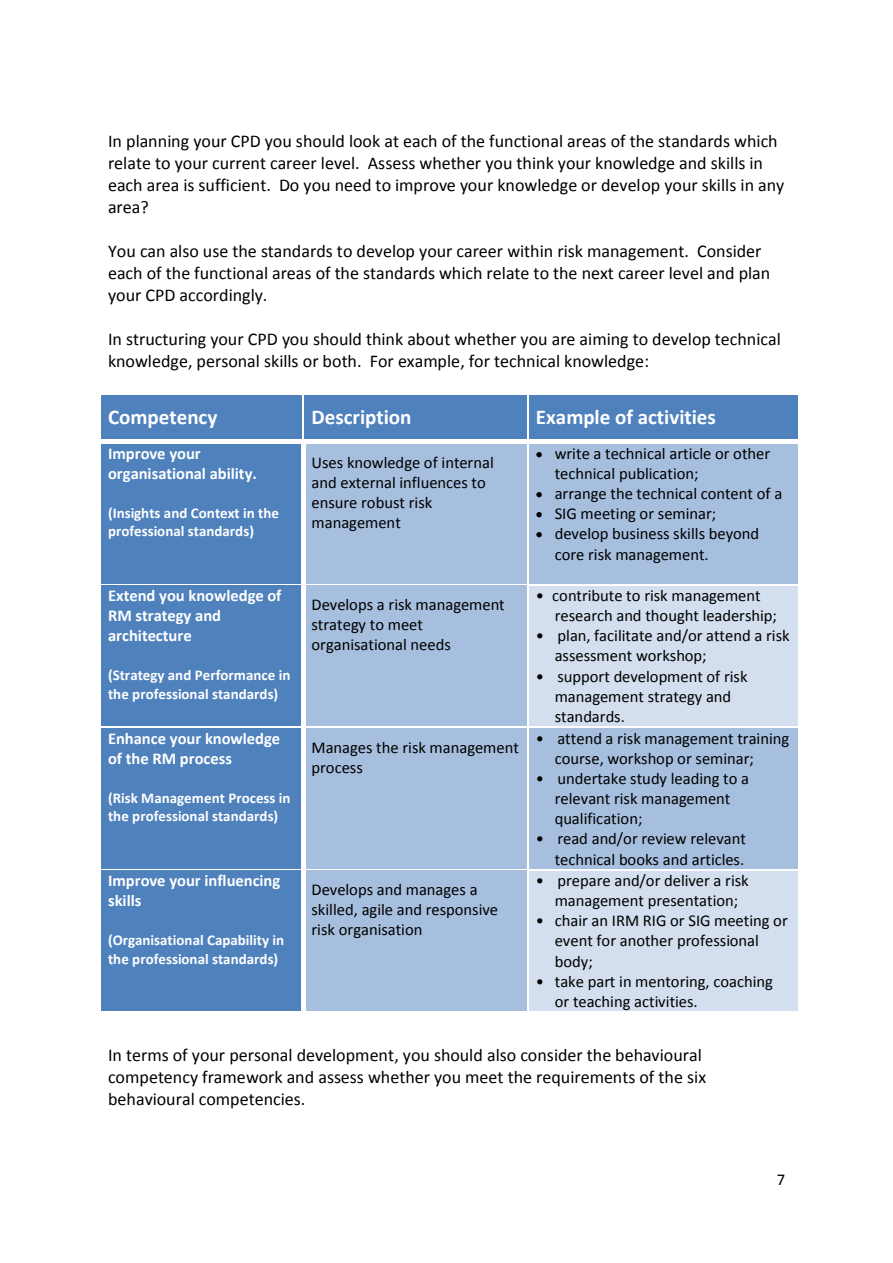
<style>
.page{position:relative;width:893px;height:1263px;background:#fff}
.page>*{position:absolute;margin:0;border:0;box-sizing:border-box;transform-origin:0 0}
.t1{font:700 21px "Calibri";color:#fff}
.t2{font:18px/21.9px "Calibri";color:#000}
.t3{font:16.5px/20.1px "Calibri";color:#000}
.t4{font:700 16.5px/20.1px "Calibri";color:#fff}
.t5{font:700 15px/18.3px "Calibri";color:#fff}
</style>
<div class="page">
<div style="left:101px;top:395px;width:202px;height:44px;background:#4f81bd"></div>
<div style="left:304px;top:395px;width:223px;height:44px;background:#4f81bd"></div>
<div style="left:529px;top:395px;width:269px;height:44px;background:#4f81bd"></div>
<div style="left:101px;top:443px;width:200px;height:141px;background:#4f81bd"></div>
<div style="left:304px;top:443px;width:223px;height:141px;background:#a7bfde"></div>
<div style="left:529px;top:443px;width:269px;height:141px;background:#a7bfde"></div>
<div style="left:301px;top:443px;width:5px;height:141px;background:#fff"></div>
<div style="left:101px;top:586px;width:200px;height:141px;background:#4f81bd"></div>
<div style="left:304px;top:586px;width:223px;height:141px;background:#a7bfde"></div>
<div style="left:528px;top:586px;width:270px;height:141px;background:#d3dfee"></div>
<hr style="left:101px;top:585px;width:200px;height:1px;background:#4f81bd">
<hr style="left:306px;top:585px;width:221px;height:1px;background:#a7bfde">
<div style="left:301px;top:585px;width:5px;height:142px;background:#fff"></div>
<hr style="left:527px;top:585px;width:2px;height:142px;background:#fff">
<div style="left:101px;top:728px;width:200px;height:141px;background:#4f81bd"></div>
<div style="left:304px;top:728px;width:223px;height:141px;background:#a7bfde"></div>
<div style="left:529px;top:728px;width:269px;height:141px;background:#a7bfde"></div>
<div style="left:301px;top:728px;width:5px;height:141px;background:#fff"></div>
<div style="left:101px;top:871px;width:200px;height:141px;background:#4f81bd"></div>
<div style="left:304px;top:871px;width:223px;height:141px;background:#a7bfde"></div>
<div style="left:528px;top:871px;width:270px;height:141px;background:#d3dfee"></div>
<hr style="left:101px;top:870px;width:200px;height:1px;background:#4f81bd">
<hr style="left:306px;top:870px;width:221px;height:1px;background:#a7bfde">
<div style="left:301px;top:870px;width:5px;height:142px;background:#fff"></div>
<hr style="left:527px;top:870px;width:2px;height:142px;background:#fff">
<p class="t2" style="left:108px;top:130px;width:678px">In planning your CPD you should look at each of the functional areas of the standards which relate to your current career level. Assess whether you think your knowledge and skills in each area is sufficient. Do you need to improve your knowledge or develop your skills in any area?</p>
<p class="t2" style="left:108px;top:240px;width:664px">You can also use the standards to develop your career within risk management. Consider each of the functional areas of the standards which relate to the next career level and plan your CPD accordingly.</p>
<p class="t2" style="left:108px;top:328px;width:674px">In structuring your CPD you should think about whether you are aiming to develop technical knowledge, personal skills or both. For example, for technical knowledge:</p>
<p class="t1" style="left:108px;top:404px;width:111px">Competency</p>
<p class="t1" style="left:311px;top:404px;width:101px">Description</p>
<p class="t1" style="left:536px;top:404px;width:181px">Example of activities</p>
<p class="t4" style="left:108px;top:443px;width:150px">Improve your organisational ability.</p>
<p class="t5" style="left:108px;top:504px;width:173px">(Insights and Context in the professional standards)</p>
<p class="t3" style="left:311px;top:452px;width:184px">Uses knowledge of internal and external influences to ensure robust risk management</p>
<p class="t3" style="left:555px;top:443px;width:217px;text-indent:-19px">• write a technical article or other technical publication;</p>
<p class="t3" style="left:536px;top:484px;width:248px">• arrange the technical content of a</p>
<p class="t3" style="left:536px;top:504px;width:182px">• SIG meeting or seminar;</p>
<p class="t3" style="left:555px;top:524px;width:206px;text-indent:-19px">• develop business skills beyond core risk management.</p>
<p class="t4" style="left:108px;top:586px;width:175px">Extend you knowledge of<br>RM strategy and architecture</p>
<p class="t5" style="left:108px;top:666px;width:184px">(Strategy and Performance in the professional standards)</p>
<p class="t4" style="left:108px;top:728px;width:174px">Enhance your knowledge of the RM process</p>
<p class="t5" style="left:108px;top:789px;width:184px">(Risk Management Process in the professional standards)</p>
<p class="t3" style="left:311px;top:595px;width:195px">Develops a risk management strategy to meet organisational needs</p>
<p class="t3" style="left:555px;top:586px;width:224px;text-indent:-19px">• contribute to risk management research and thought leadership;</p>
<p class="t3" style="left:555px;top:626px;width:237px;text-indent:-19px">• plan, facilitate and/or attend a risk assessment workshop;</p>
<p class="t3" style="left:555px;top:666px;width:194px;text-indent:-19px">• support development of risk management strategy and standards.</p>
<p class="t3" style="left:311px;top:737px;width:209px">Manages the risk management process</p>
<p class="t3" style="left:555px;top:728px;width:236px;text-indent:-19px">• attend a risk management training course, workshop or seminar;</p>
<p class="t3" style="left:555px;top:768px;width:196px;text-indent:-19px">• undertake study leading to a relevant risk management qualification;</p>
<p class="t3" style="left:536px;top:829px;width:212px;text-align:right">• read and/or review relevant technical books and articles.</p>
<p class="t3" style="left:311px;top:880px;width:188px">Develops and manages a skilled, agile and responsive risk organisation</p>
<p class="t3" style="left:536px;top:871px;width:214px;text-align:center">• prepare and/or deliver a risk management presentation;</p>
<p class="t4" style="left:108px;top:871px;width:174px">Improve your influencing skills</p>
<p class="t5" style="left:108px;top:931px;width:178px">(Organisational Capability in the professional standards)</p>
<p class="t3" style="left:555px;top:911px;width:235px;text-indent:-19px">• chair an IRM RIG or SIG meeting or event for another professional body;</p>
<p class="t3" style="left:555px;top:971px;width:220px;text-indent:-19px">• take part in mentoring, coaching or teaching activities.</p>
<p class="t2" style="left:108px;top:1044px;width:600px">In terms of your personal development, you should also consider the behavioural competency framework and assess whether you meet the requirements of the six behavioural competencies.</p>
<p class="t3" style="left:777px;top:1170px;width:10px">7</p>
</div>
